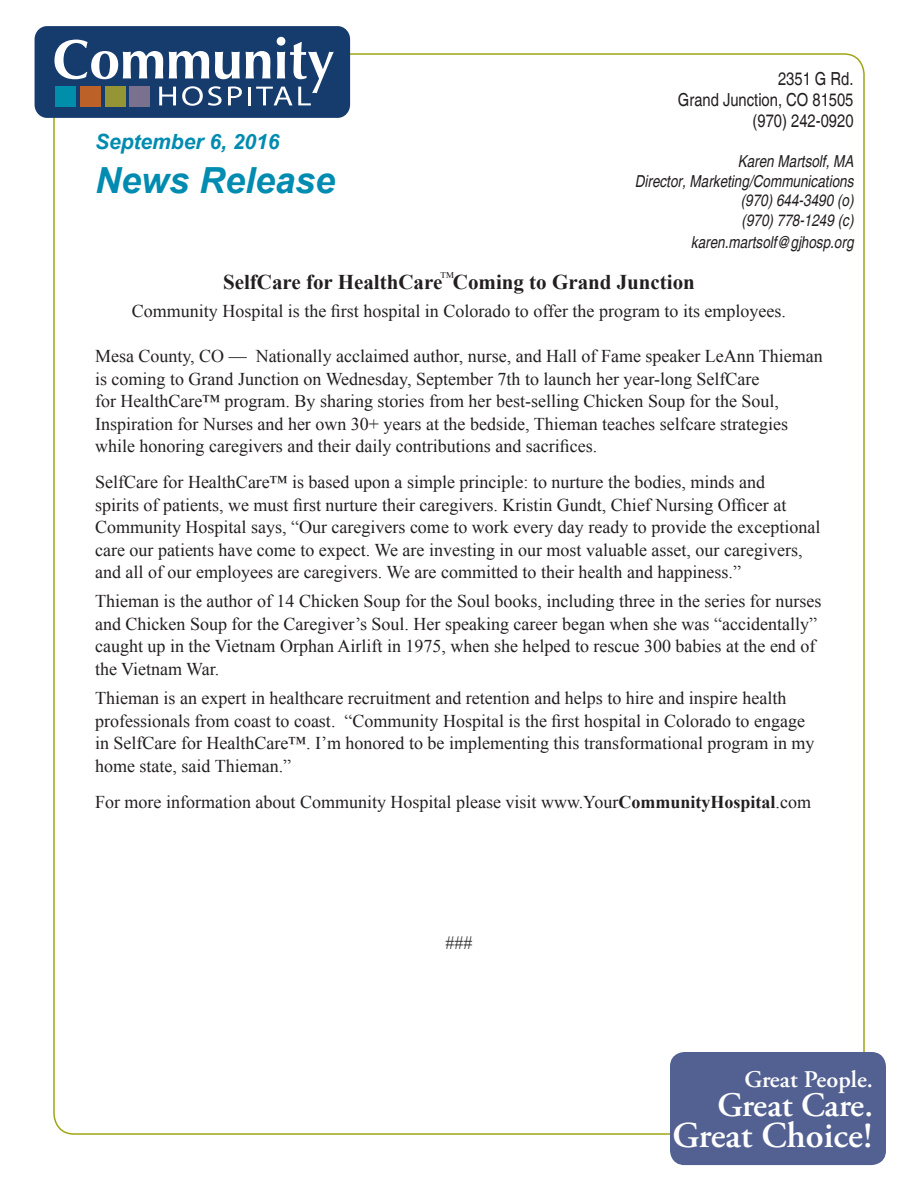
<style>
.page{position:relative;width:918px;height:1188px;background:#fff}
.page>*{position:absolute;margin:0;border:0;box-sizing:border-box;transform-origin:0 0}
.t1{font:600 36.45px "Adobe Garamond Pro";color:#fff}
.t2{font:italic 700 36px "Arial";color:#008bb0}
.t3{font:600 34.35px "Adobe Garamond Pro";letter-spacing:-.01em;color:#fff}
.t4{font:600 23.85px "Adobe Garamond Pro";color:#fff}
.t5{font:700 21px "Times New Roman";color:#231f20}
.t6{font:italic 700 21px "Arial";color:#008bb0}
.t7{font:18px/22.5px "Times New Roman";color:#231f20}
.t8{font:condensed 18px "Helvetica";color:#231f20}
.t9{font:italic condensed 16.5px "Helvetica";color:#231f20}
.t10{font:9px "Times";color:#231f20}
.s1{font-weight:700}
</style>
<div class="page">
<div style="left:670px;top:1052px;width:216px;height:113px;background:#536192;border-radius:15px"></div>
<div style="left:35px;top:26px;width:315px;height:92px;background:#163c6d;border-radius:13px"></div>
<svg style="left:54px;top:37px;width:280px;height:69px"></svg>
<div style="left:56px;top:86px;width:20px;height:21px;background:#008eaa"></div>
<div style="left:80px;top:86px;width:21px;height:21px;background:#bc6128"></div>
<div style="left:105px;top:86px;width:20px;height:21px;background:#969536"></div>
<div style="left:130px;top:86px;width:20px;height:21px;background:#7a718f"></div>
<p class="t6" style="left:95px;top:128px;width:186px">September 6, 2016</p>
<p class="t2" style="left:95px;top:156px;width:242px">News Release</p>
<p class="t8" style="left:778px;top:68px;width:77px">2351 G Rd.</p>
<p class="t8" style="left:678px;top:89px;width:177px">Grand Junction, CO 81505</p>
<p class="t8" style="left:753px;top:110px;width:102px">(970) 242-0920</p>
<p class="t9" style="left:738px;top:151px;width:117px">Karen Martsolf, MA</p>
<p class="t9" style="left:635px;top:171px;width:220px">Director, Marketing/Communications</p>
<p class="t9" style="left:741px;top:191px;width:114px">(970) 644-3490 (o)</p>
<p class="t9" style="left:742px;top:210px;width:114px">(970) 778-1249 (c)</p>
<p class="t9" style="left:691px;top:232px;width:164px">karen.martsolf@gjhosp.org</p>
<p class="t10" style="left:441px;top:270px;width:15px">TM</p>
<p class="t5" style="left:223px;top:267px;width:473px">SelfCare for HealthCare Coming to Grand Junction</p>
<p class="t7" style="left:132px;top:299px;width:656px">Community Hospital is the first hospital in Colorado to offer the program to its employees.</p>
<p class="t7" style="left:95px;top:344px;width:729px">Mesa County, CO — Nationally acclaimed author, nurse, and Hall of Fame speaker LeAnn Thieman is coming to Grand Junction on Wednesday, September 7th to launch her year-long SelfCare<br>for HealthCare™ program. By sharing stories from her best-selling Chicken Soup for the Soul, Inspiration for Nurses and her own 30+ years at the bedside, Thieman teaches selfcare strategies while honoring caregivers and their daily contributions and sacrifices.</p>
<p class="t7" style="left:95px;top:470px;width:727px">SelfCare for HealthCare™ is based upon a simple principle: to nurture the bodies, minds and<br>spirits of patients, we must first nurture their caregivers. Kristin Gundt, Chief Nursing Officer at Community Hospital says, “Our caregivers come to work every day ready to provide the exceptional care our patients have come to expect. We are investing in our most valuable asset, our caregivers, and all of our employees are caregivers. We are committed to their health and happiness.”</p>
<p class="t7" style="left:95px;top:590px;width:728px">Thieman is the author of 14 Chicken Soup for the Soul books, including three in the series for nurses and Chicken Soup for the Caregiver’s Soul. Her speaking career began when she was “accidentally” caught up in the Vietnam Orphan Airlift in 1975, when she helped to rescue 300 babies at the end of the Vietnam War.</p>
<p class="t7" style="left:95px;top:686px;width:721px">Thieman is an expert in healthcare recruitment and retention and helps to hire and inspire health professionals from coast to coast. “Community Hospital is the first hospital in Colorado to engage in SelfCare for HealthCare™. I’m honored to be implementing this transformational program in my home state, said Thieman.”</p>
<p class="t7" style="left:95px;top:790px;width:717px">For more information about Community Hospital please visit www.Your<span class="s1">CommunityHospital</span>.com</p>
<p class="t7" style="left:446px;top:932px;width:28px">###</p>
<p class="t4" style="left:745px;top:1065px;width:130px">Great People.</p>
<p class="t3" style="left:717px;top:1085px;width:157px">Great Care.</p>
<p class="t1" style="left:673px;top:1114px;width:202px">Great Choice!</p>
</div>
